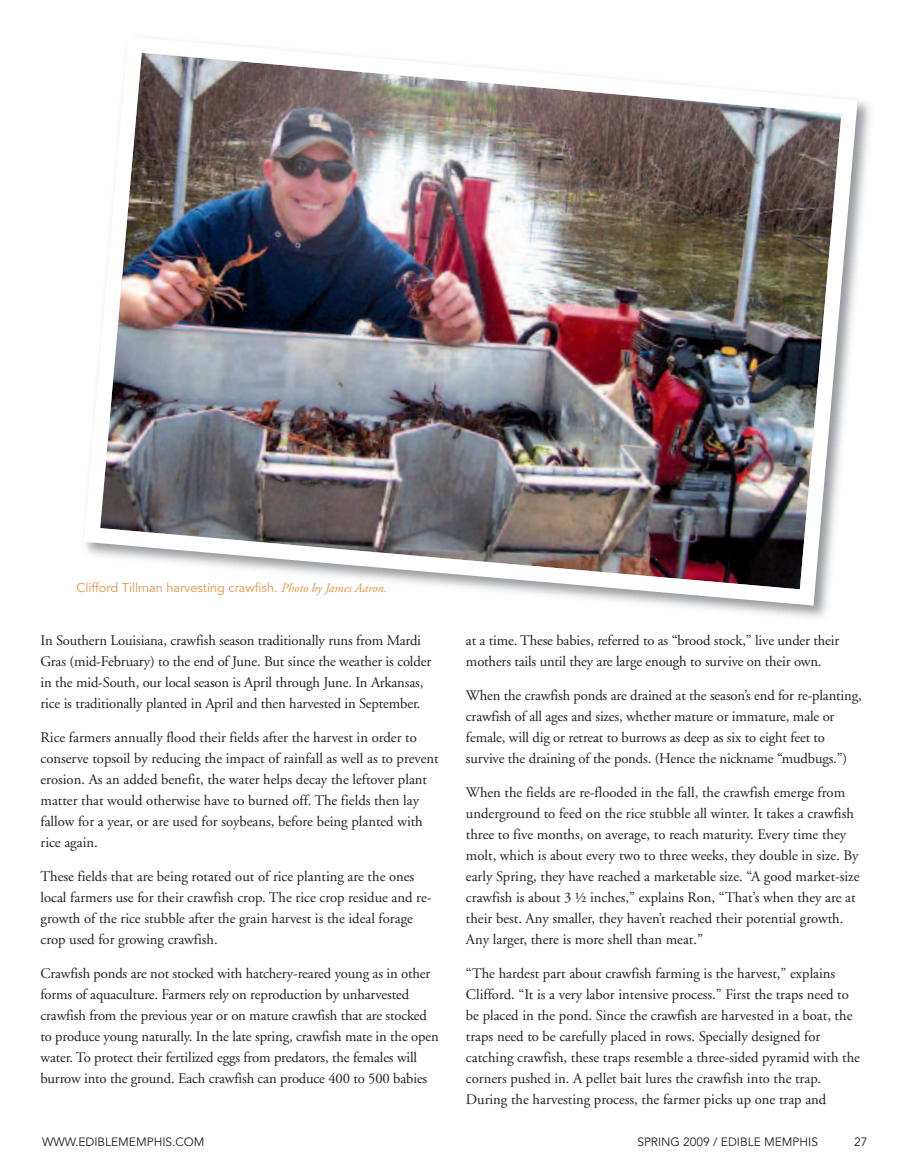
<style>
.page{position:relative;width:905px;height:1175px;background:#fff}
.page>*{position:absolute;margin:0;border:0;box-sizing:border-box;transform-origin:0 0}
.t1{font:14.7px/21px "Adobe Garamond";color:#231f20}
.t2{font:12.75px "Avenir";color:#e39345}
.t3{font:12px "Avenir";color:#231f20}
.s1{font-family:"Adobe Garamond";font-style:italic}
</style>
<div class="page">
<img style="left:84px;top:52px;width:781px;height:561px">
<p class="t2" style="left:76px;top:582px;width:312px">Clifford Tillman harvesting crawfish. <span class="s1">Photo by James Aaron.</span></p>
<p class="t1" style="left:40px;top:631px;width:392px">In Southern Louisiana, crawfish season traditionally runs from Mardi Gras (mid-February) to the end of June. But since the weather is colder in the mid-South, our local season is April through June. In Arkansas, rice is traditionally planted in April and then harvested in September.</p>
<p class="t1" style="left:40px;top:728px;width:400px">Rice farmers annually flood their fields after the harvest in order to conserve topsoil by reducing the impact of rainfall as well as to prevent erosion. As an added benefit, the water helps decay the leftover plant matter that would otherwise have to burned off. The fields then lay fallow for a year, or are used for soybeans, before being planted with rice again.</p>
<p class="t1" style="left:40px;top:867px;width:392px">These fields that are being rotated out of rice planting are the ones local farmers use for their crawfish crop. The rice crop residue and re&shy;growth of the rice stubble after the grain harvest is the ideal forage crop used for growing crawfish.</p>
<p class="t1" style="left:40px;top:964px;width:399px">Crawfish ponds are not stocked with hatchery-reared young as in other forms of aquaculture. Farmers rely on reproduction by unharvested crawfish from the previous year or on mature crawfish that are stocked to produce young naturally. In the late spring, crawfish mate in the open water. To protect their fertilized eggs from predators, the females will burrow into the ground. Each crawfish can produce 400 to 500 babies</p>
<p class="t1" style="left:466px;top:631px;width:375px">at a time. These babies, referred to as “brood stock,” live under their mothers tails until they are large enough to survive on their own.</p>
<p class="t1" style="left:466px;top:686px;width:397px">When the crawfish ponds are drained at the season’s end for re-planting, crawfish of all ages and sizes, whether mature or immature, male or female, will dig or retreat to burrows as deep as six to eight feet to survive the draining of the ponds. (Hence the nickname “mudbugs.”)</p>
<p class="t1" style="left:466px;top:783px;width:395px">When the fields are re-flooded in the fall, the crawfish emerge from underground to feed on the rice stubble all winter. It takes a crawfish three to five months, on average, to reach maturity. Every time they molt, which is about every two to three weeks, they double in size. By early Spring, they have reached a marketable size. “A good market-size crawfish is about 3 ½ inches,” explains Ron, “That’s when they are at their best. Any smaller, they haven’t reached their potential growth.<br>Any larger, there is more shell than meat.”</p>
<p class="t1" style="left:466px;top:964px;width:395px">“The hardest part about crawfish farming is the harvest,” explains Clifford. “It is a very labor intensive process.” First the traps need to be placed in the pond. Since the crawfish are harvested in a boat, the traps need to be carefully placed in rows. Specially designed for catching crawfish, these traps resemble a three-sided pyramid with the corners pushed in. A pellet bait lures the crawfish into the trap.<br>During the harvesting process, the farmer picks up one trap and</p>
<p class="t3" style="left:42px;top:1136px;width:164px">WWW.EDIBLEMEMPHIS.COM</p>
<p class="t3" style="left:637px;top:1136px;width:182px">SPRING 2009 / EDIBLE MEMPHIS</p>
<p class="t3" style="left:854px;top:1136px;width:15px">27</p>
</div>
